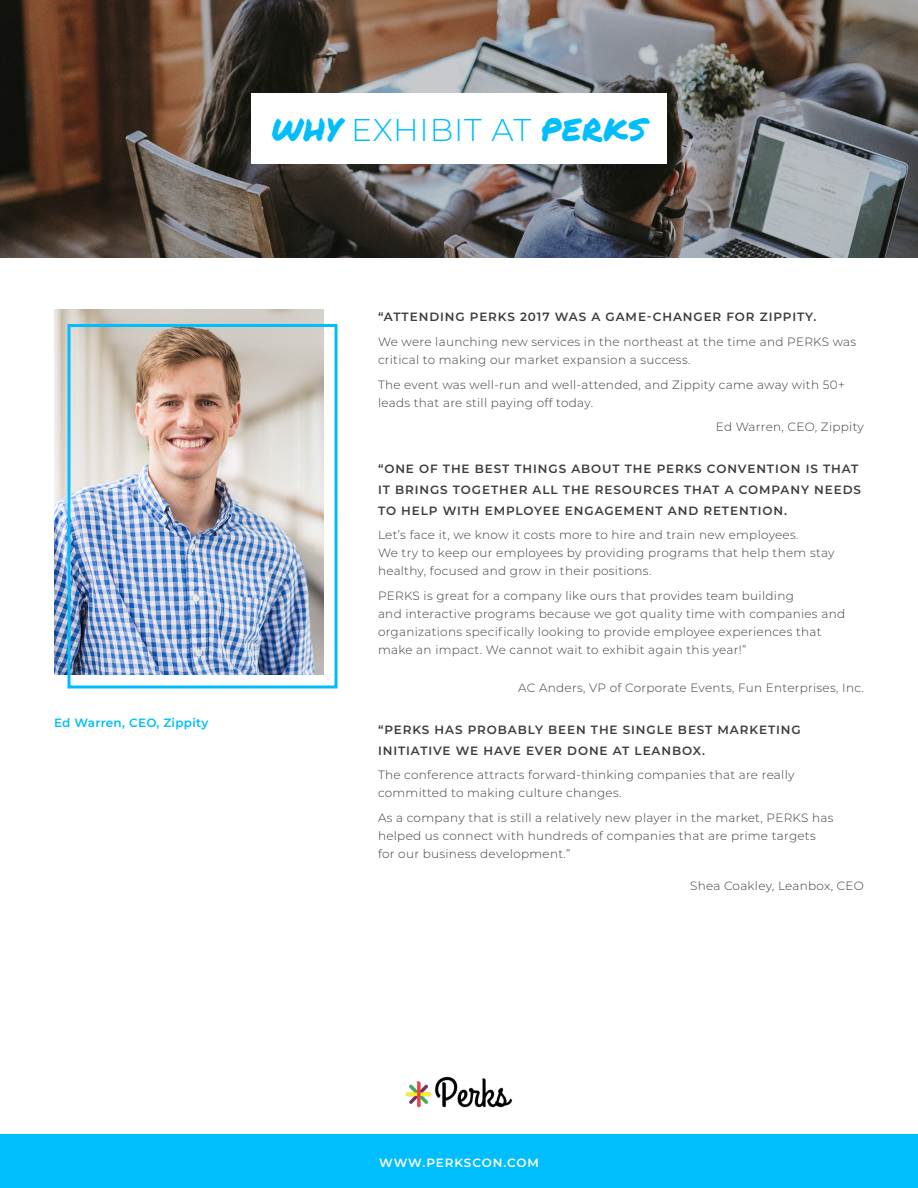
<style>
.page{position:relative;width:918px;height:1188px;background:#fff}
.page>*{position:absolute;margin:0;border:0;box-sizing:border-box;transform-origin:0 0}
.t1{font:300 31.5px "Montserrat";letter-spacing:.025em;color:#00befc}
.t2{font:300 12px/18px "Montserrat";letter-spacing:.025em;color:#3e3d3a}
.t3{font:600 12px/21px "Montserrat";letter-spacing:.075em;color:#3e3d3a}
.t4{font:600 12px "Montserrat";letter-spacing:.025em;color:#00befc}
.t5{font:600 12px "Montserrat";letter-spacing:.075em;color:#fff}
.s1{font-family:"Permanent Marker";font-weight:400}
</style>
<div class="page">
<div style="left:0;top:1134px;width:918px;height:54px;background:#00befc"></div>
<img style="left:405px;top:1076px;width:108px;height:32px">
<img style="left:54px;top:310px;width:270px;height:364px">
<img style="left:0;top:0;width:918px;height:257px">
<div style="left:251px;top:93px;width:416px;height:71px;background:#fff"></div>
<div style="left:68px;top:324px;width:270px;height:364px;border:3px solid #00befc"></div>
<h1 class="t1" style="left:271px;top:108px;width:377px"><span class="s1">WHY</span> EXHIBIT AT <span class="s1">PERKS</span></h1>
<p class="t4" style="left:54px;top:714px;width:156px">Ed Warren, CEO, Zippity</p>
<p class="t3" style="left:378px;top:306px;width:440px">“ATTENDING PERKS 2017 WAS A GAME-CHANGER FOR ZIPPITY.</p>
<p class="t2" style="left:378px;top:332px;width:480px">We were launching new services in the northeast at the time and PERKS was critical to making our market expansion a success.</p>
<p class="t2" style="left:378px;top:375px;width:468px">The event was well-run and well-attended, and Zippity came away with 50+ leads that are still paying off today.</p>
<p class="t2" style="left:716px;top:418px;width:150px">Ed Warren, CEO, Zippity</p>
<p class="t3" style="left:378px;top:457px;width:485px">“ONE OF THE BEST THINGS ABOUT THE PERKS CONVENTION IS THAT<br>IT BRINGS TOGETHER ALL THE RESOURCES THAT A COMPANY NEEDS<br>TO HELP WITH EMPLOYEE ENGAGEMENT AND RETENTION.</p>
<p class="t2" style="left:378px;top:526px;width:458px">Let’s face it, we know it costs more to hire and train new employees.<br>We try to keep our employees by providing programs that help them stay healthy, focused and grow in their positions.</p>
<p class="t2" style="left:378px;top:587px;width:469px">PERKS is great for a company like ours that provides team building<br>and interactive programs because we got quality time with companies and organizations specifically looking to provide employee experiences that make an impact. We cannot wait to exhibit again this year!”</p>
<p class="t2" style="left:518px;top:679px;width:347px">AC Anders, VP of Corporate Events, Fun Enterprises, Inc.</p>
<p class="t3" style="left:378px;top:718px;width:424px">“PERKS HAS PROBABLY BEEN THE SINGLE BEST MARKETING<br>INITIATIVE WE HAVE EVER DONE AT LEANBOX.</p>
<p class="t2" style="left:378px;top:766px;width:418px">The conference attracts forward-thinking companies that are really committed to making culture changes.</p>
<p class="t2" style="left:378px;top:809px;width:457px">As a company that is still a relatively new player in the market, PERKS has helped us connect with hundreds of companies that are prime targets for our business development.”</p>
<p class="t2" style="left:690px;top:876px;width:175px">Shea Coakley, Leanbox, CEO</p>
<p class="t5" style="left:379px;top:1154px;width:161px">WWW.PERKSCON.COM</p>
</div>
